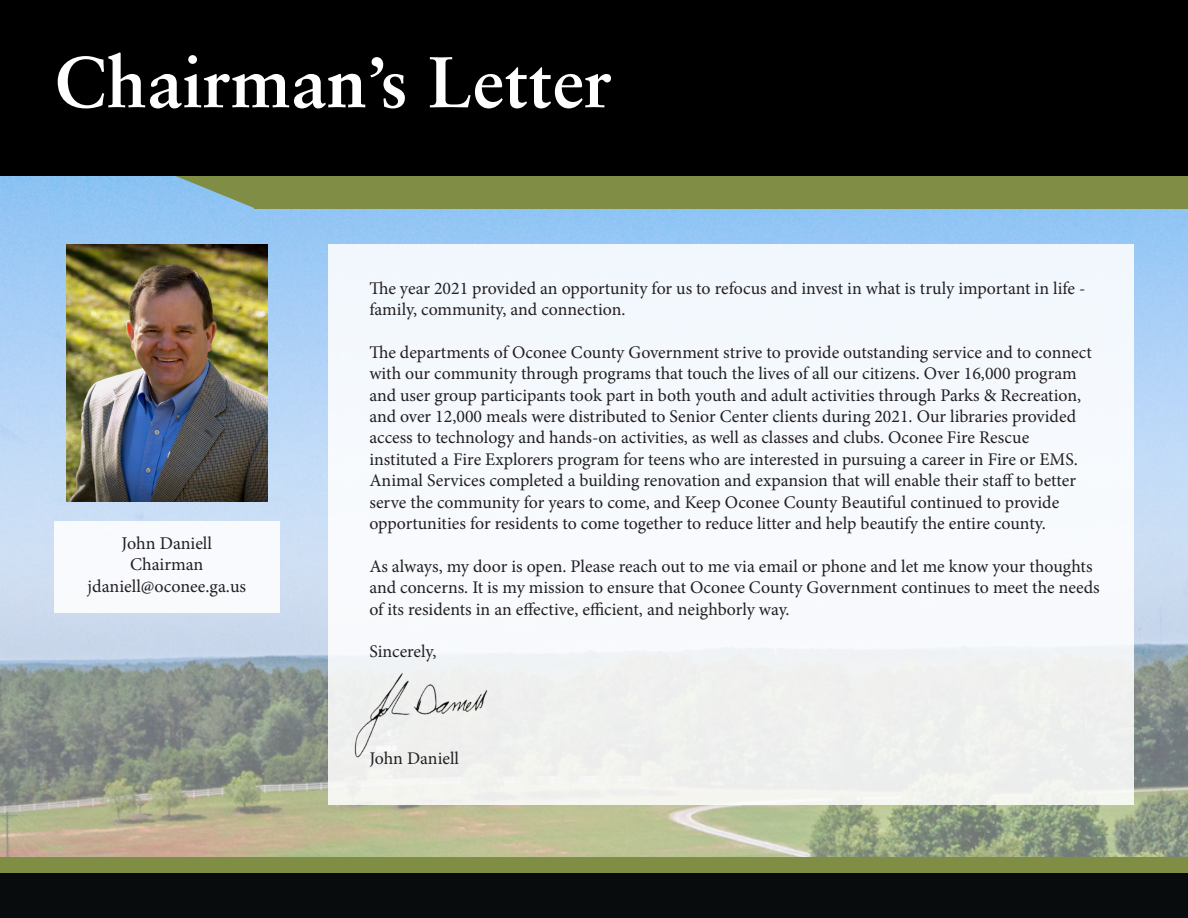
<style>
.page{position:relative;width:1188px;height:918px;background:#fff}
.page>*{position:absolute;margin:0;border:0;box-sizing:border-box;transform-origin:0 0}
.t1{font:700 72px "Sabon LT Pro";color:#fff}
.t2{font:18px "Minion Pro";color:#231f20}
.t3{font:17.85px/21.5px "Minion Pro";color:#231f20}
</style>
<div class="page">
<img style="left:0;top:176px;width:1188px;height:681px">
<div style="left:328px;top:244px;width:806px;height:561px;background:linear-gradient(to right,#f5f8fb,#f3f6f9)"></div>
<div style="left:54px;top:521px;width:226px;height:92px;background:#f8fafd"></div>
<img style="left:353px;top:663px;width:140px;height:102px">
<div style="left:0;top:857px;width:1188px;height:33px;background:#808e45"></div>
<div style="left:0;top:873px;width:1188px;height:45px;background:#090c0c"></div>
<div style="left:255px;top:176px;width:933px;height:33px;background:#808e45"></div>
<svg style="left:172px;top:176px;width:83px;height:32px;background:#86a99f"></svg>
<div style="left:0;top:0;width:1188px;height:176px;background:#000"></div>
<img style="left:66px;top:244px;width:202px;height:258px">
<p class="t1" style="left:55px;top:37px;width:559px">Chairman’s Letter</p>
<p class="t2" style="left:122px;top:531px;width:92px">John Daniell</p>
<p class="t2" style="left:130px;top:553px;width:75px">Chairman</p>
<p class="t2" style="left:88px;top:574px;width:160px">jdaniell@oconee.ga.us</p>
<p class="t3" style="left:369px;top:277px;width:718px">The year 2021 provided an opportunity for us to refocus and invest in what is truly important in life - family, community, and connection.</p>
<p class="t3" style="left:369px;top:342px;width:724px">The departments of Oconee County Government strive to provide outstanding service and to connect with our community through programs that touch the lives of all our citizens. Over 16,000 program and user group participants took part in both youth and adult activities through Parks &amp; Recreation, and over 12,000 meals were distributed to Senior Center clients during 2021. Our libraries provided access to technology and hands-on activities, as well as classes and clubs. Oconee Fire Rescue instituted a Fire Explorers program for teens who are interested in pursuing a career in Fire or EMS.<br>Animal Services completed a building renovation and expansion that will enable their staff to better serve the community for years to come, and Keep Oconee County Beautiful continued to provide opportunities for residents to come together to reduce litter and help beautify the entire county.</p>
<p class="t3" style="left:369px;top:555px;width:732px">As always, my door is open. Please reach out to me via email or phone and let me know your thoughts and concerns. It is my mission to ensure that Oconee County Government continues to meet the needs of its residents in an effective, efficient, and neighborly way.</p>
<p class="t3" style="left:369px;top:641px;width:69px">Sincerely,</p>
<p class="t3" style="left:369px;top:748px;width:91px">John Daniell</p>
</div>
